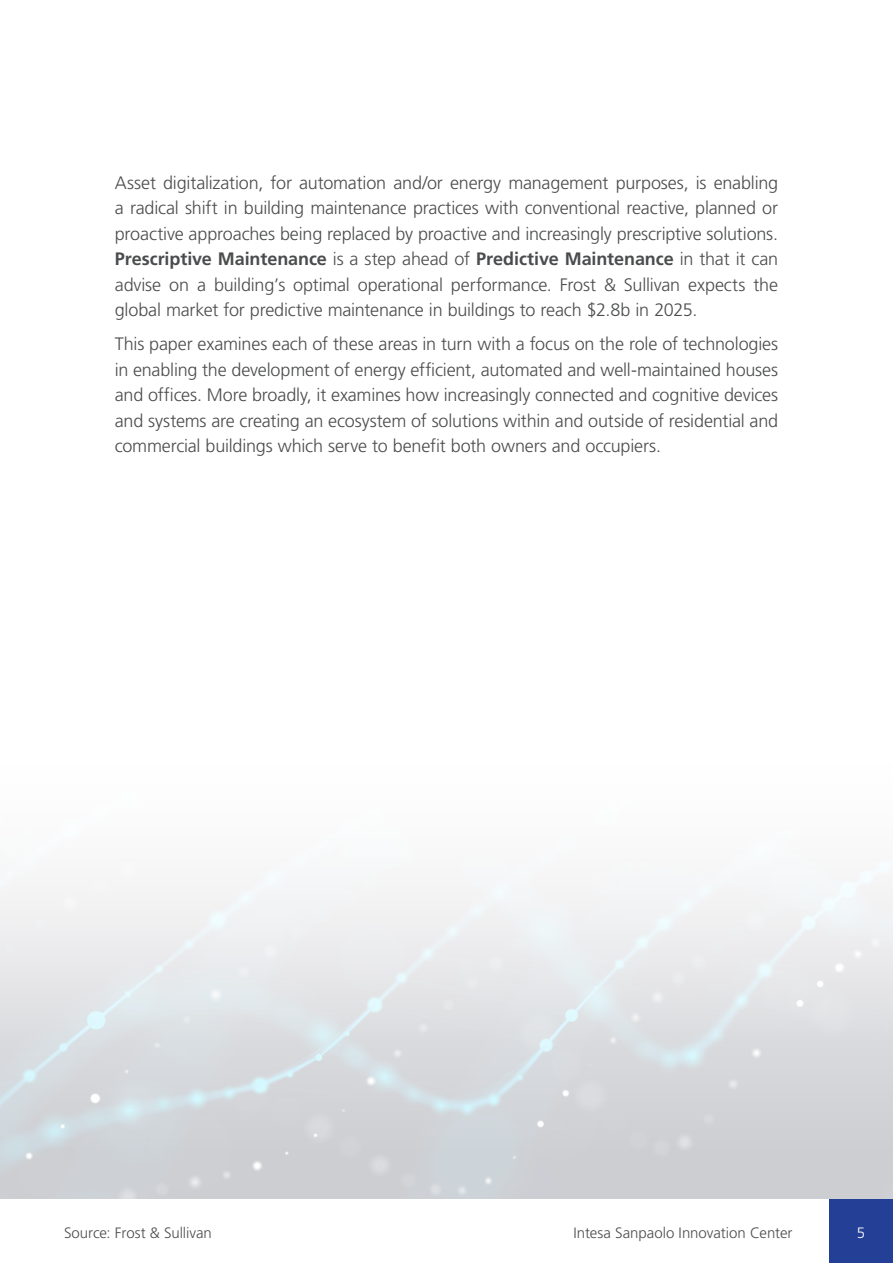
<style>
.page{position:relative;width:893px;height:1263px;background:#fff}
.page>*{position:absolute;margin:0;border:0;box-sizing:border-box;transform-origin:0 0}
.bodycopy{font:18px/25.5px "Frutiger LT 45 Lt";letter-spacing:-.01em;color:#4b4c4d;text-align:justify}
.bodycopy-2{font:15px "Frutiger LT 45 Lt";letter-spacing:-.005em;color:#4b4c4d}
.t1{font:15px "Frutiger LT 45 Lt";color:#fff}
.s1{font-family:"Frutiger LT 65 Bd"}
</style>
<div class="page">
<div style="left:829px;top:1199px;width:64px;height:64px;background:#233f96"></div>
<p class="bodycopy" style="left:115px;top:170px;width:665px">Asset digitalization, for automation and/or energy management purposes, is enabling a radical shift in building maintenance practices with conventional reactive, planned or proactive approaches being replaced by proactive and increasingly prescriptive solutions.<br><span class="s1">Prescriptive Maintenance</span> is a step ahead of <span class="s1">Predictive Maintenance</span> in that it can advise on a building’s optimal operational performance. Frost &amp; Sullivan expects the global market for predictive maintenance in buildings to reach $2.8b in 2025.</p>
<p class="bodycopy" style="left:115px;top:332px;width:665px">This paper examines each of these areas in turn with a focus on the role of technologies in enabling the development of energy efficient, automated and well-maintained houses and offices. More broadly, it examines how increasingly connected and cognitive devices and systems are creating an ecosystem of solutions within and outside of residential and commercial buildings which serve to benefit both owners and occupiers.</p>
<p class="bodycopy-2" style="left:64px;top:1224px;width:149px">Source: Frost &amp; Sullivan</p>
<p class="bodycopy-2" style="left:573px;top:1224px;width:220px">Intesa Sanpaolo Innovation Center</p>
<p class="t1" style="left:857px;top:1224px;width:10px">5</p>
</div>
